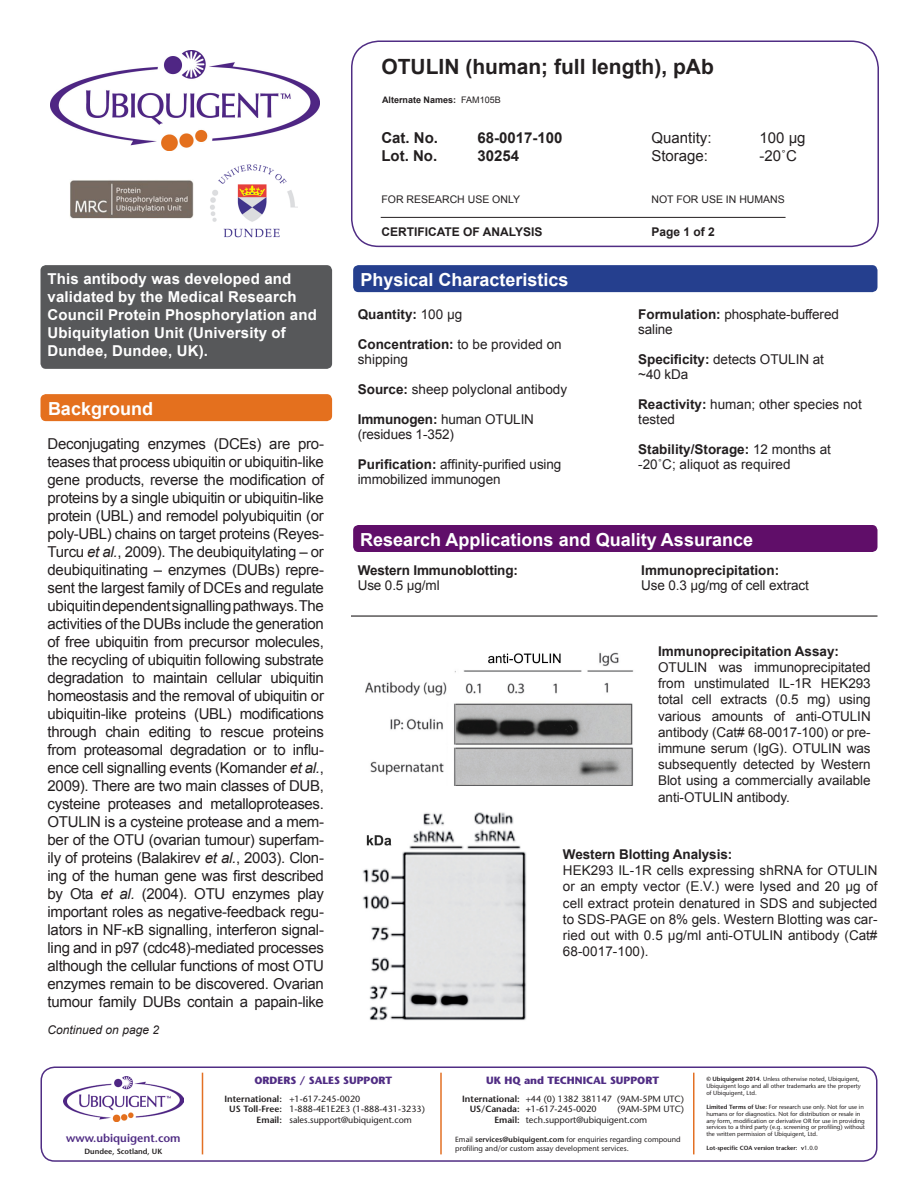
<style>
.page{position:relative;width:918px;height:1188px;background:#fff}
.page>*{position:absolute;margin:0;border:0;box-sizing:border-box;transform-origin:0 0}
.t1{font:700 21px "Arial";color:#231f20}
.t2{font:700 18px "Arial";color:#fff}
.t3{font:15px/18px "Arial";letter-spacing:-.02em;color:#231f20;text-align:justify}
.t4{font:700 15px/18px "Arial";letter-spacing:.01em;color:#fff}
.t5{font:700 15px "Arial";color:#231f20}
.t6{font:15px "Arial";color:#231f20}
.t7{font:13.5px/16.2px "Arial";letter-spacing:-.005em;color:#231f20}
.t8{font:700 13.5px/15px "Arial";color:#231f20}
.t9{font:700 12px "Arial";color:#231f20}
.t10{font:italic 12px "Arial";color:#231f20}
.t11{font:600 11.4px "Stone Sans";color:#502d84}
.t12{font:700 10.5px "Stone Sans";color:#502d84}
.t13{font:10.5px "Arial";color:#231f20}
.t14{font:9px/10.8px "Stone Sans";color:#231f20}
.t15{font:700 9px "Arial";color:#231f20}
.t16{font:7.5px/9px "Stone Sans";color:#231f20}
.t17{font:600 7.5px "Stone Sans";color:#231f20}
.t18{font:6px/6.9px "Stone Sans";color:#231f20}
.t19{font:600 6px "Stone Sans";color:#231f20}
.s1{font-weight:400}
.s2{font-style:italic}
.s3{font-weight:700}
.s4{font-weight:600}
</style>
<div class="page">
<div style="left:40px;top:1066px;width:838px;height:96px;border:2px solid #502d84;border-radius:14px"></div>
<hr style="left:202px;top:1073px;width:1px;height:81px;background:#e37024">
<hr style="left:440px;top:1073px;width:2px;height:81px;background:#e37024">
<hr style="left:693px;top:1073px;width:1px;height:81px;background:#e37024">
<img style="left:64px;top:1077px;width:120px;height:44px">
<img style="left:70px;top:180px;width:123px;height:39px">
<img style="left:210px;top:164px;width:88px;height:74px">
<img style="left:51px;top:50px;width:269px;height:100px">
<div style="left:351px;top:40px;width:528px;height:207px;border:2px solid #502d84;border-radius:27px"></div>
<hr style="left:381px;top:217px;width:405px;height:1px;background:#231f20">
<div style="left:41px;top:265px;width:291px;height:104px;background:#57585a;border-radius:5px"></div>
<div style="left:41px;top:394px;width:291px;height:27px;background:#e4701e;border-radius:5px"></div>
<div style="left:353px;top:265px;width:524px;height:27px;background:#253f8e;border-radius:5px"></div>
<div style="left:353px;top:525px;width:524px;height:27px;background:#600e69;border-radius:5px"></div>
<img style="left:362px;top:812px;width:165px;height:208px">
<hr style="left:351px;top:615px;width:527px;height:2px;background:#231f20">
<img style="left:365px;top:652px;width:269px;height:134px">
<p class="t1" style="left:381px;top:52px;width:334px">OTULIN (human; full length), pAb</p>
<p class="t15" style="left:382px;top:94px;width:120px">Alternate Names: <span class="s1">FAM105B</span></p>
<p class="t5" style="left:381px;top:128px;width:58px">Cat. No.</p>
<p class="t5" style="left:477px;top:128px;width:87px">68-0017-100</p>
<p class="t6" style="left:651px;top:128px;width:62px">Quantity:</p>
<p class="t3" style="left:759px;top:129px;width:48px">100 µg</p>
<p class="t5" style="left:381px;top:146px;width:57px">Lot. No.</p>
<p class="t5" style="left:477px;top:146px;width:43px">30254</p>
<p class="t6" style="left:651px;top:146px;width:58px">Storage:</p>
<p class="t3" style="left:759px;top:147px;width:39px">-20˚C</p>
<p class="t13" style="left:381px;top:192px;width:140px">FOR RESEARCH USE ONLY</p>
<p class="t13" style="left:651px;top:192px;width:135px">NOT FOR USE IN HUMANS</p>
<p class="t4" style="left:48px;top:270px;width:271px">This antibody was developed and validated by the Medical Research<br>Council Protein Phosphorylation and<br>Ubiquitylation Unit (University of<br>Dundee, Dundee, UK).</p>
<p class="t2" style="left:48px;top:397px;width:107px">Background</p>
<p class="t3" style="left:48px;top:435px;width:278px">Deconjugating enzymes (DCEs) are pro&shy;teases that process ubiquitin or ubiquitin-like gene products, reverse the modification of proteins by a single ubiquitin or ubiquitin-like protein (UBL) and remodel polyubiquitin (or poly-UBL) chains on target proteins (Reyes-Turcu <span class="s2">et al.</span>, 2009). The deubiquitylating – or deubiquitinating – enzymes (DUBs) repre&shy;sent the largest family of DCEs and regulate ubiquitindependentsignallingpathways.The activities of the DUBs include the generation of free ubiquitin from precursor molecules, the recycling of ubiquitin following substrate degradation to maintain cellular ubiquitin homeostasis and the removal of ubiquitin or ubiquitin-like proteins (UBL) modifications through chain editing to rescue proteins from proteasomal degradation or to influ&shy;ence cell signalling events (Komander <span class="s2">et al.</span>, 2009). There are two main classes of DUB, cysteine proteases and metalloproteases.<br>OTULIN is a cysteine protease and a mem&shy;ber of the OTU (ovarian tumour) superfam&shy;ily of proteins (Balakirev <span class="s2">et al.</span>, 2003). Clon&shy;ing of the human gene was first described by Ota <span class="s2">et al.</span> (2004). OTU enzymes play important roles as negative-feedback regu&shy;lators in NF-κB signalling, interferon signal&shy;ling and in p97 (cdc48)-mediated processes although the cellular functions of most OTU enzymes remain to be discovered. Ovarian tumour family DUBs contain a papain-like</p>
<p class="t10" style="left:48px;top:1022px;width:113px">Continued on page 2</p>
<p class="t9" style="left:381px;top:224px;width:162px">CERTIFICATE OF ANALYSIS</p>
<p class="t9" style="left:651px;top:224px;width:65px">Page 1 of 2</p>
<p class="t2" style="left:360px;top:268px;width:210px">Physical Characteristics</p>
<p class="t8" style="left:358px;top:307px;width:106px">Quantity: <span class="s1">100 μg</span></p>
<p class="t7" style="left:358px;top:337px;width:206px;line-height:15px"><span class="s3">Concentration:</span> to be provided on shipping</p>
<p class="t7" style="left:358px;top:381px;width:211px"><span class="s3">Source:</span> sheep polyclonal antibody</p>
<p class="t7" style="left:358px;top:412px;width:178px;line-height:15px"><span class="s3">Immunogen:</span> human OTULIN (residues 1-352)</p>
<p class="t7" style="left:358px;top:457px;width:205px;line-height:15px"><span class="s3">Purification:</span> affinity-purified using immobilized immunogen</p>
<p class="t7" style="left:638px;top:307px;width:202px;line-height:15px"><span class="s3">Formulation:</span> phosphate-buffered saline</p>
<p class="t7" style="left:638px;top:352px;width:187px;line-height:15px"><span class="s3">Specificity:</span> detects OTULIN at ~40 kDa</p>
<p class="t7" style="left:638px;top:397px;width:225px;line-height:15px"><span class="s3">Reactivity:</span> human; other species not tested</p>
<p class="t7" style="left:638px;top:442px;width:194px;line-height:15px"><span class="s3">Stability/Storage:</span> 12 months at -20˚C; aliquot as required</p>
<p class="t2" style="left:360px;top:528px;width:394px">Research Applications and Quality Assurance</p>
<p class="t8" style="left:358px;top:563px;width:162px">Western Immunoblotting:<br><span class="s1">Use 0.5 µg/ml</span></p>
<p class="t8" style="left:641px;top:563px;width:140px">Immunoprecipitation:</p>
<p class="t7" style="left:641px;top:578px;width:169px">Use 0.3 µg/mg of cell extract</p>
<p class="t8" style="left:658px;top:644px;width:183px">Immunoprecipitation Assay:</p>
<p class="t7" style="left:658px;top:659px;width:214px;text-align:justify">OTULIN was immunoprecipitated from unstimulated IL-1R HEK293 total cell extracts (0.5 mg) using various amounts of anti-OTULIN antibody (Cat# 68-0017-100) or pre&shy;immune serum (IgG). OTULIN was subsequently detected by Western Blot using a commercially available anti-OTULIN antibody.</p>
<p class="t8" style="left:563px;top:847px;width:171px">Western Blotting Analysis:</p>
<p class="t7" style="left:563px;top:862px;width:316px;text-align:justify">HEK293 IL-1R cells expressing shRNA for OTULIN or an empty vector (E.V.) were lysed and 20 µg of cell extract protein denatured in SDS and subjected to SDS-PAGE on 8% gels. Western Blotting was car&shy;ried out with 0.5 μg/ml anti-OTULIN antibody (Cat# 68-0017-100).</p>
<p class="t11" style="left:66px;top:1131px;width:116px">www.ubiquigent.com</p>
<p class="t17" style="left:85px;top:1147px;width:79px">Dundee, Scotland, UK</p>
<p class="t12" style="left:254px;top:1074px;width:139px">ORDERS / SALES SUPPORT</p>
<p class="t14" style="left:224px;top:1093px;width:138px"><span class="s4">International:</span> +1-617-245-0020</p>
<p class="t14" style="left:229px;top:1104px;width:197px"><span class="s4">US Toll-Free:</span> 1-888-4E1E2E3 (1-888-431-3233)</p>
<p class="t14" style="left:257px;top:1115px;width:157px"><span class="s4">Email:</span> sales.support@ubiquigent.com</p>
<p class="t12" style="left:486px;top:1074px;width:174px">UK HQ and TECHNICAL SUPPORT</p>
<p class="t14" style="left:470px;top:1093px;width:216px;text-indent:-8px"><span class="s4">International:</span> +44 (0) 1382 381147 (9AM-5PM UTC)<br><span class="s4">US/Canada: +</span>1-617-245-0020</p>
<p class="t14" style="left:494px;top:1104px;width:191px;text-indent:123px">(9AM-5PM UTC)<br><span class="s4">Email:</span> tech.support@ubiquigent.com</p>
<p class="t16" style="left:455px;top:1134px;width:227px">Email <span class="s4">services@ubiquigent.com</span> for enquiries regarding compound profiling and/or custom assay development services.</p>
<p class="t18" style="left:706px;top:1076px;width:156px"><span class="s4">© Ubiquigent 2014</span>. Unless otherwise noted, Ubiquigent,<br>Ubiquigent logo and all other trademarks are the property of Ubiquigent, Ltd.</p>
<p class="t18" style="left:706px;top:1103px;width:160px"><span class="s4">Limited Terms of Use:</span> For research use only. Not for use in humans or for diagnostics. Not for distribution or resale in any form, modification or derivative OR for use in providing services to a third party (e.g. screening or profiling) without the written permission of Ubiquigent, Ltd.</p>
<p class="t19" style="left:706px;top:1144px;width:113px">Lot-specific COA version tracker: v<span class="s1">1.0.0</span></p>
</div>
